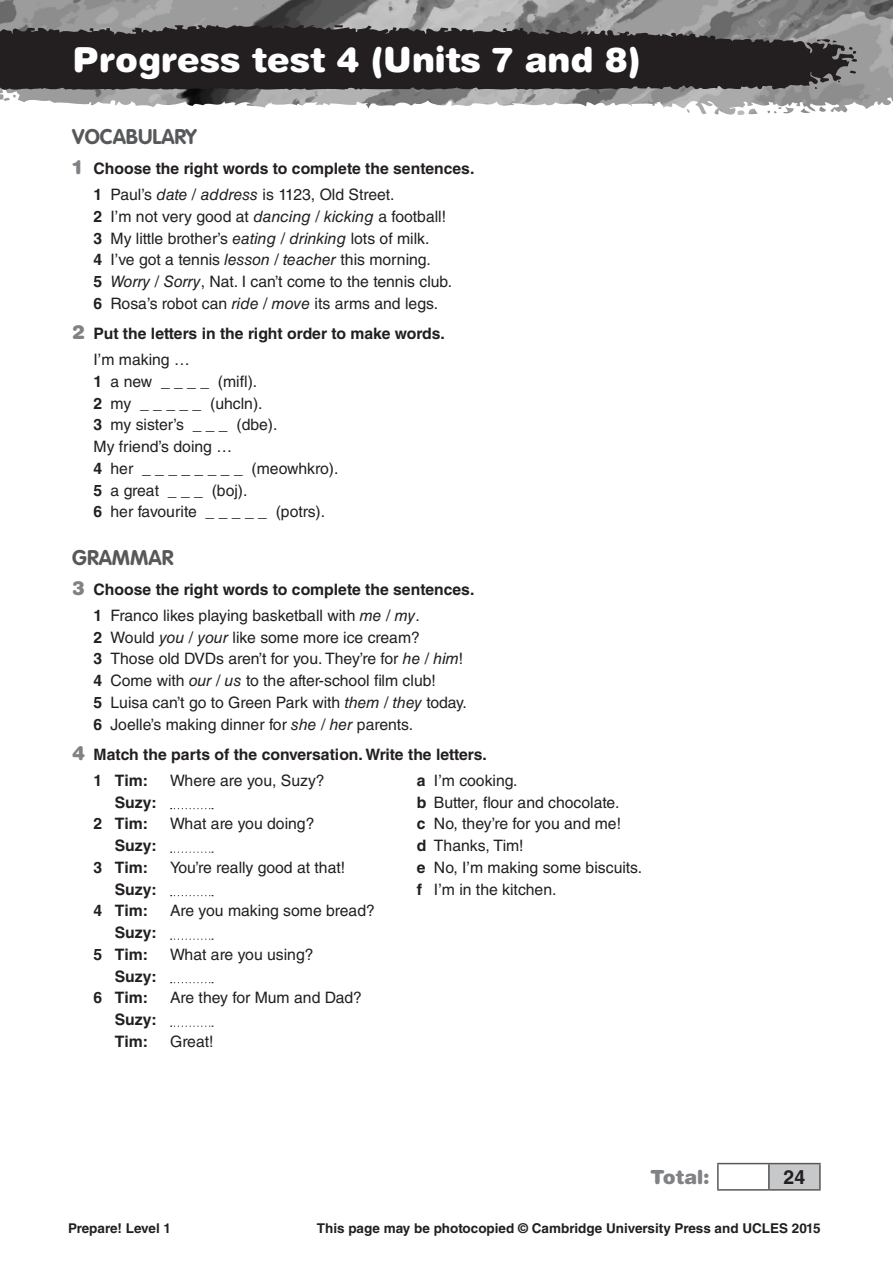
<style>
.page{position:relative;width:893px;height:1263px;background:#fff}
.page>*{position:absolute;margin:0;border:0;box-sizing:border-box;transform-origin:0 0}
.t1{font:900 34.5px "Helvetica Rounded LT Std";color:#fff}
.t2{font:700 21px "VAG Rounded Std";color:#57585a}
.t3{font:900 19.5px "Helvetica Rounded LT Std";color:#808285}
.t4{font:700 19.5px "Helvetica LT Std";color:#231f20}
.t5{font:15.75px/21.8px "Helvetica LT Std";color:#231f20}
.t6{font:700 15.75px/21.8px "Helvetica LT Std";color:#231f20}
.t7{font:700 13.5px "Helvetica LT Std";color:#231f20}
.s1{font-family:"Helvetica Rounded LT Std";font-weight:900;font-size:19.5px;color:#808285}
.s2{font-weight:400}
.s3{font-weight:400;font-style:italic}
.s4{font-weight:700}
.s5{font-style:italic}
</style>
<div class="page">
<svg style="left:683px;top:0;width:210px;height:115px;background:#a1a1a1"></svg>
<img style="left:0;top:0;width:698px;height:108px">
<svg style="left:0;top:25px;width:857px;height:67px;background:#444142"></svg>
<div style="left:769px;top:1163px;width:51px;height:27px;background:#c7c8ca"></div>
<hr style="left:717px;top:1163px;width:52px;height:1px;background:#57585a">
<hr style="left:717px;top:1164px;width:2px;height:25px;background:#57585a">
<hr style="left:769px;top:1163px;width:52px;height:1px;background:#57585a">
<hr style="left:768px;top:1164px;width:2px;height:25px;background:#57585a">
<hr style="left:819px;top:1164px;width:2px;height:25px;background:#57585a">
<hr style="left:717px;top:1189px;width:52px;height:1px;background:#57585a">
<hr style="left:769px;top:1189px;width:52px;height:1px;background:#57585a">
<svg style="left:60px;top:0;width:597px;height:109px;background:#5b5859"></svg>
<svg style="left:171px;top:808px;width:42px;height:1px"></svg>
<svg style="left:171px;top:851px;width:42px;height:2px"></svg>
<svg style="left:171px;top:895px;width:42px;height:1px"></svg>
<svg style="left:171px;top:938px;width:42px;height:2px"></svg>
<svg style="left:171px;top:982px;width:42px;height:1px"></svg>
<svg style="left:171px;top:1025px;width:42px;height:2px"></svg>
<h1 class="t1" style="left:72px;top:38px;width:569px">Progress test 4 (Units 7 and 8)</h1>
<h2 class="t2" style="left:72px;top:124px;width:126px">VOCABULARY</h2>
<p class="t6" style="left:94px;top:155px;width:382px;line-height:26px;text-indent:-21px"><span class="s1">1</span> Choose the right words to complete the sentences.<br>1 <span class="s2">Paul’s</span> <span class="s3">date / address</span> <span class="s2">is 1123, Old Street.</span></p>
<p class="t5" style="left:94px;top:205px;width:360px"><span class="s4">2</span> I’m not very good at <span class="s5">dancing / kicking</span> a football!<br><span class="s4">3</span> My little brother’s <span class="s5">eating / drinking</span> lots of milk.<br><span class="s4">4</span> I’ve got a tennis <span class="s5">lesson / teacher</span> this morning.<br><span class="s4">5</span> <span class="s5">Worry / Sorry</span>, Nat. I can’t come to the tennis club.<br><span class="s4">6</span> Rosa’s robot can <span class="s5">ride / move</span> its arms and legs.</p>
<p class="t6" style="left:94px;top:320px;width:353px;line-height:26px;text-indent:-21px"><span class="s1">2</span> Put the letters in the right order to make words.<br><span class="s2">I’m making …</span></p>
<p class="t5" style="left:94px;top:370px;width:246px"><span class="s4">1</span> a new _ _ _ _ (mifl).<br><span class="s4">2</span> my _ _ _ _ _ (uhcln).<br><span class="s4">3</span> my sister’s _ _ _ (dbe).<br>My friend’s doing …<br><span class="s4">4</span> her _ _ _ _ _ _ _ _ (meowhkro).<br><span class="s4">5</span> a great _ _ _ (boj).<br><span class="s4">6</span> her favourite _ _ _ _ _ (potrs).</p>
<h2 class="t2" style="left:72px;top:545px;width:103px">GRAMMAR</h2>
<p class="t6" style="left:94px;top:576px;width:382px;line-height:26px;text-indent:-21px"><span class="s1">3</span> Choose the right words to complete the sentences.<br>1 <span class="s2">Franco likes playing basketball with</span> <span class="s3">me / my</span><span class="s2">.</span></p>
<p class="t5" style="left:94px;top:626px;width:375px"><span class="s4">2</span> Would <span class="s5">you / your</span> like some more ice cream?<br><span class="s4">3</span> Those old DVDs aren’t for you. They’re for <span class="s5">he / him</span>!<br><span class="s4">4</span> Come with <span class="s5">our / us</span> to the after-school film club!<br><span class="s4">5</span> Luisa can’t go to Green Park with <span class="s5">them / they</span> today.<br><span class="s4">6</span> Joelle’s making dinner for <span class="s5">she / her</span> parents.</p>
<p class="t6" style="left:94px;top:741px;width:395px;line-height:26px;text-indent:-21px"><span class="s1">4</span> Match the parts of the conversation. Write the letters.<br>1 Tim:</p>
<p class="t5" style="left:170px;top:769px;width:156px">Where are you, Suzy?</p>
<p class="t5" style="left:417px;top:769px;width:227px"><span class="s4">a</span> I’m cooking.<br><span class="s4">b</span> Butter, flour and chocolate.<br><span class="s4">c</span> No, they’re for you and me!<br><span class="s4">d</span> Thanks, Tim!<br><span class="s4">e</span> No, I’m making some biscuits. <span class="s4">f</span> I’m in the kitchen.</p>
<p class="t6" style="left:94px;top:791px;width:65px;text-indent:21px">Suzy:<br>2 Tim:</p>
<p class="t5" style="left:170px;top:813px;width:146px">What are you doing?</p>
<p class="t6" style="left:94px;top:834px;width:65px;text-indent:21px">Suzy:<br>3 Tim:</p>
<p class="t5" style="left:170px;top:856px;width:177px">You’re really good at that!</p>
<p class="t6" style="left:94px;top:878px;width:65px;text-indent:21px">Suzy:<br>4 Tim:</p>
<p class="t5" style="left:170px;top:900px;width:206px">Are you making some bread?</p>
<p class="t6" style="left:94px;top:921px;width:65px;text-indent:21px">Suzy:<br>5 Tim:</p>
<p class="t6" style="left:94px;top:965px;width:65px;text-indent:21px">Suzy:<br>6 Tim:</p>
<p class="t6" style="left:115px;top:1008px;width:44px">Suzy:<br>Tim:</p>
<p class="t5" style="left:170px;top:943px;width:145px">What are you using?</p>
<p class="t5" style="left:170px;top:987px;width:193px">Are they for Mum and Dad?</p>
<p class="t5" style="left:170px;top:1030px;width:45px">Great!</p>
<p class="t3" style="left:650px;top:1164px;width:61px">Total:</p>
<p class="t4" style="left:784px;top:1165px;width:23px">24</p>
<p class="t7" style="left:68px;top:1220px;width:105px">Prepare! Level 1</p>
<p class="t7" style="left:317px;top:1220px;width:505px">This page may be photocopied © Cambridge University Press and UCLES 2015</p>
</div>
